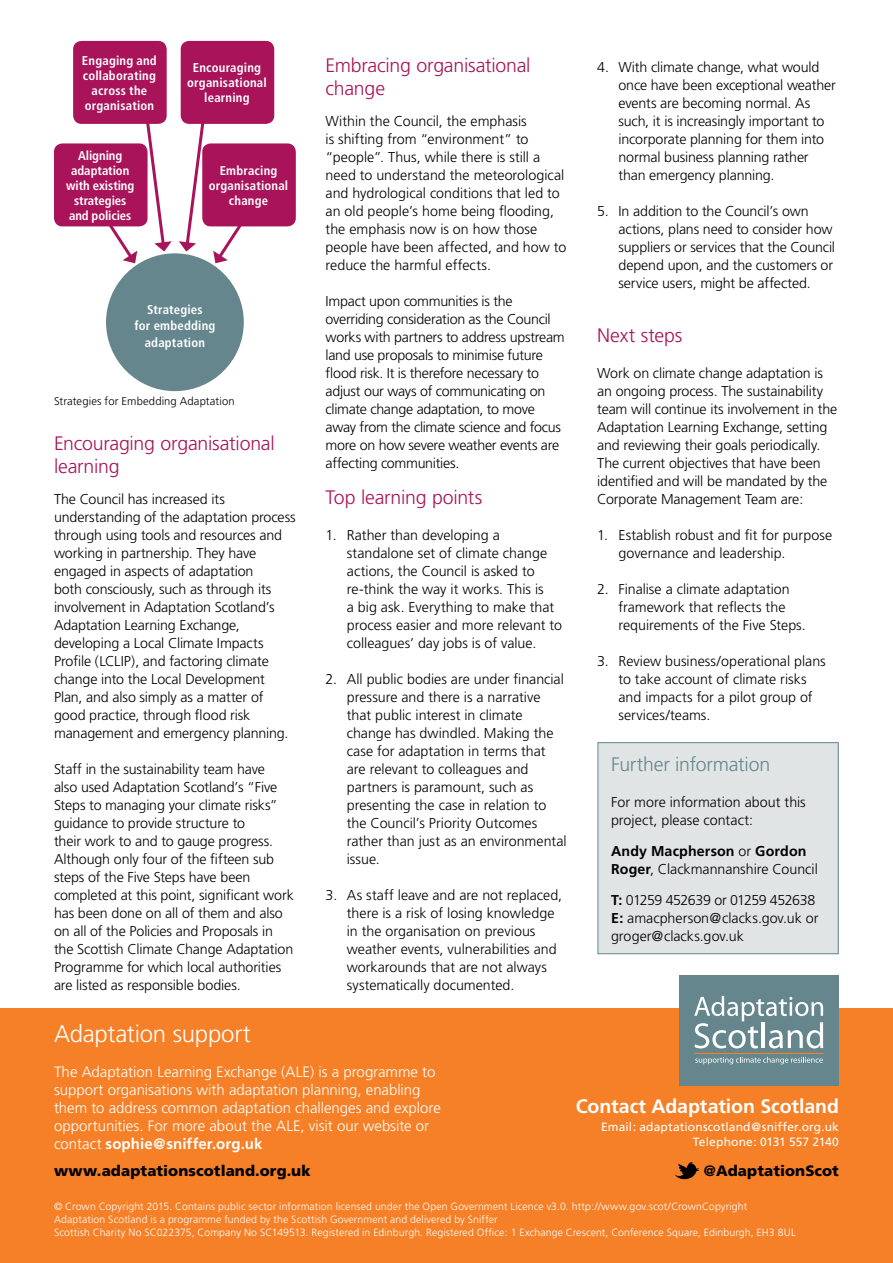
<style>
.page{position:relative;width:893px;height:1263px;background:#fff}
.page>*{position:absolute;margin:0;border:0;box-sizing:border-box;transform-origin:0 0}
.t1{font:300 24px "Frutiger";letter-spacing:-.01em;color:#fff}
.t2{font:300 19.5px/22.5px "Frutiger";letter-spacing:-.015em;color:#a8135a}
.t3{font:700 19.5px "Frutiger";color:#fff}
.t4{font:300 19.5px "Frutiger";letter-spacing:-.01em;color:#65868d}
.t5{font:300 15px/18px "Frutiger";color:#fff}
.t6{font:900 15px "Frutiger";letter-spacing:.01em;color:#000}
.t7{font:300 14.25px/18px "Frutiger";letter-spacing:-.005em;color:#000}
.t8{font:700 condensed 12.75px/15px "Frutiger";letter-spacing:.015em;color:#fff;text-align:center}
.t9{font:700 condensed 12.75px/15px "Frutiger";letter-spacing:-.005em;color:#fff;text-align:center}
.t10{font:12px/14.4px "Frutiger";letter-spacing:.01em;color:#fff;text-align:right}
.t11{font:300 11.25px "Frutiger";letter-spacing:.01em;color:#000}
.t12{font:300 10.5px/12.6px "Frutiger";letter-spacing:.01em;color:#fff}
.s1{font-weight:700}
</style>
<div class="page">
<div style="left:598px;top:743px;width:240px;height:211px;background:#e1e4e5"></div>
<div style="left:597px;top:742px;width:242px;height:212px;border:1px solid #65868d"></div>
<div style="left:106px;top:253px;width:138px;height:138px;background:#65868d;border-radius:50%"></div>
<svg style="left:105px;top:226px;width:32px;height:37px"></svg>
<svg style="left:143px;top:118px;width:29px;height:134px"></svg>
<svg style="left:179px;top:105px;width:67px;height:158px"></svg>
<div style="left:73px;top:41px;width:94px;height:83px;background:#a8135a;border-radius:9px"></div>
<div style="left:54px;top:143px;width:94px;height:83px;background:#a8135a;border-radius:9px"></div>
<div style="left:181px;top:41px;width:93px;height:83px;background:#a8135a;border-radius:9px"></div>
<div style="left:202px;top:143px;width:94px;height:83px;background:#a8135a;border-radius:9px"></div>
<div style="left:0;top:1008px;width:893px;height:255px;background:#f58027"></div>
<svg style="left:675px;top:1162px;width:24px;height:18px"></svg>
<div style="left:679px;top:975px;width:160px;height:110px;background:#65868d"></div>
<svg style="left:694px;top:996px;width:129px;height:52px"></svg>
<hr style="left:694px;top:1053px;width:130px;height:1px;background:#f58027">
<svg style="left:695px;top:1057px;width:128px;height:7px"></svg>
<p class="t8" style="left:82px;top:53px;width:76px">Engaging and collaborating across the organisation</p>
<p class="t9" style="left:66px;top:148px;width:70px">Aligning adaptation with existing strategies and policies</p>
<h2 class="t2" style="left:326px;top:54px;width:207px">Embracing organisational change</h2>
<p class="t7" style="left:326px;top:112px;width:242px">Within the Council, the emphasis<br>is shifting from “environment” to “people”. Thus, while there is still a need to understand the meteorological and hydrological conditions that led to an old people’s home being flooding, the emphasis now is on how those people have been affected, and how to reduce the harmful effects.</p>
<p class="t7" style="left:326px;top:292px;width:241px">Impact upon communities is the overriding consideration as the Council works with partners to address upstream land use proposals to minimise future flood risk. It is therefore necessary to adjust our ways of communicating on climate change adaptation, to move away from the climate science and focus more on how severe weather events are affecting communities.</p>
<h2 class="t2" style="left:326px;top:486px;width:158px">Top learning points</h2>
<p class="t7" style="left:347px;top:526px;width:217px;text-indent:-21px">1. Rather than developing a standalone set of climate change actions, the Council is asked to re-think the way it works. This is<br>a big ask. Everything to make that process easier and more relevant to colleagues’ day jobs is of value.</p>
<p class="t7" style="left:347px;top:670px;width:221px;text-indent:-21px">2. All public bodies are under financial pressure and there is a narrative that public interest in climate change has dwindled. Making the case for adaptation in terms that are relevant to colleagues and partners is paramount, such as presenting the case in relation to the Council’s Priority Outcomes rather than just as an environmental issue.</p>
<p class="t7" style="left:347px;top:886px;width:217px;text-indent:-21px">3. As staff leave and are not replaced, there is a risk of losing knowledge in the organisation on previous weather events, vulnerabilities and workarounds that are not always systematically documented.</p>
<p class="t7" style="left:618px;top:58px;width:219px;text-indent:-21px">4. With climate change, what would once have been exceptional weather events are becoming normal. As such, it is increasingly important to incorporate planning for them into normal business planning rather than emergency planning.</p>
<p class="t7" style="left:618px;top:202px;width:218px;text-indent:-21px">5. In addition to the Council’s own actions, plans need to consider how suppliers or services that the Council depend upon, and the customers or service users, might be affected.</p>
<h2 class="t2" style="left:597px;top:324px;width:87px">Next steps</h2>
<p class="t7" style="left:597px;top:364px;width:242px">Work on climate change adaptation is an ongoing process. The sustainability team will continue its involvement in the Adaptation Learning Exchange, setting and reviewing their goals periodically.<br>The current objectives that have been identified and will be mandated by the Corporate Management Team are:</p>
<p class="t7" style="left:618px;top:526px;width:215px;text-indent:-21px">1. Establish robust and fit for purpose governance and leadership.</p>
<p class="t7" style="left:618px;top:580px;width:189px;text-indent:-21px">2. Finalise a climate adaptation framework that reflects the requirements of the Five Steps.</p>
<p class="t7" style="left:618px;top:652px;width:209px;text-indent:-21px">3. Review business/operational plans to take account of climate risks and impacts for a pilot group of services/teams.</p>
<p class="t8" style="left:187px;top:60px;width:81px">Encouraging organisational learning</p>
<p class="t8" style="left:209px;top:163px;width:81px">Embracing organisational change</p>
<p class="t8" style="left:134px;top:301px;width:82px;line-height:16.5px">Strategies<br>for embedding adaptation</p>
<p class="t11" style="left:54px;top:395px;width:182px">Strategies for Embedding Adaptation</p>
<h2 class="t2" style="left:54px;top:432px;width:222px">Encouraging organisational learning</h2>
<p class="t7" style="left:54px;top:490px;width:243px">The Council has increased its understanding of the adaptation process through using tools and resources and working in partnership. They have engaged in aspects of adaptation<br>both consciously, such as through its involvement in Adaptation Scotland’s Adaptation Learning Exchange, developing a Local Climate Impacts Profile (LCLIP), and factoring climate change into the Local Development Plan, and also simply as a matter of good practice, through flood risk management and emergency planning.</p>
<p class="t7" style="left:54px;top:760px;width:241px">Staff in the sustainability team have<br>also used Adaptation Scotland’s “Five Steps to managing your climate risks” guidance to provide structure to<br>their work to and to gauge progress.<br>Although only four of the fifteen sub steps of the Five Steps have been completed at this point, significant work has been done on all of them and also on all of the Policies and Proposals in the Scottish Climate Change Adaptation Programme for which local authorities are listed as responsible bodies.</p>
<h2 class="t4" style="left:611px;top:753px;width:161px">Further information</h2>
<p class="t7" style="left:611px;top:793px;width:196px">For more information about this project, please contact:</p>
<p class="t7" style="left:611px;top:842px;width:208px"><span class="s1">Andy Macpherson</span> or <span class="s1">Gordon<br>Roger</span>, Clackmannanshire Council</p>
<p class="t7" style="left:611px;top:891px;width:209px"><span class="s1">T:</span> 01259 452639 or 01259 452638<br><span class="s1">E:</span> amacpherson@clacks.gov.uk or groger@clacks.gov.uk</p>
<h1 class="t1" style="left:54px;top:1020px;width:198px">Adaptation support</h1>
<p class="t5" style="left:54px;top:1063px;width:388px">The Adaptation Learning Exchange (ALE) is a programme to support organisations with adaptation planning, enabling them to address common adaptation challenges and explore opportunities. For more about the ALE, visit our website or contact <span class="s1">sophie@sniffer.org.uk</span></p>
<h2 class="t3" style="left:576px;top:1094px;width:265px">Contact Adaptation Scotland</h2>
<p class="t10" style="left:601px;top:1120px;width:239px">Email: adaptationscotland@sniffer.org.uk<br>Telephone: 0131 557 2140</p>
<p class="t6" style="left:54px;top:1162px;width:258px">www.adaptationscotland.org.uk</p>
<p class="t6" style="left:704px;top:1162px;width:137px">@AdaptationScot</p>
<p class="t12" style="left:54px;top:1200px;width:743px">© Crown Copyright 2015. Contains public sector information licensed under the Open Government Licence v3.0. http://www.gov.scot/CrownCopyright<br>Adaptation Scotland is a programme funded by the Scottish Government and delivered by Sniffer<br>Scottish Charity No SC022375, Company No SC149513. Registered in Edinburgh. Registered Office: 1 Exchange Crescent, Conference Square, Edinburgh, EH3 8UL</p>
</div>
